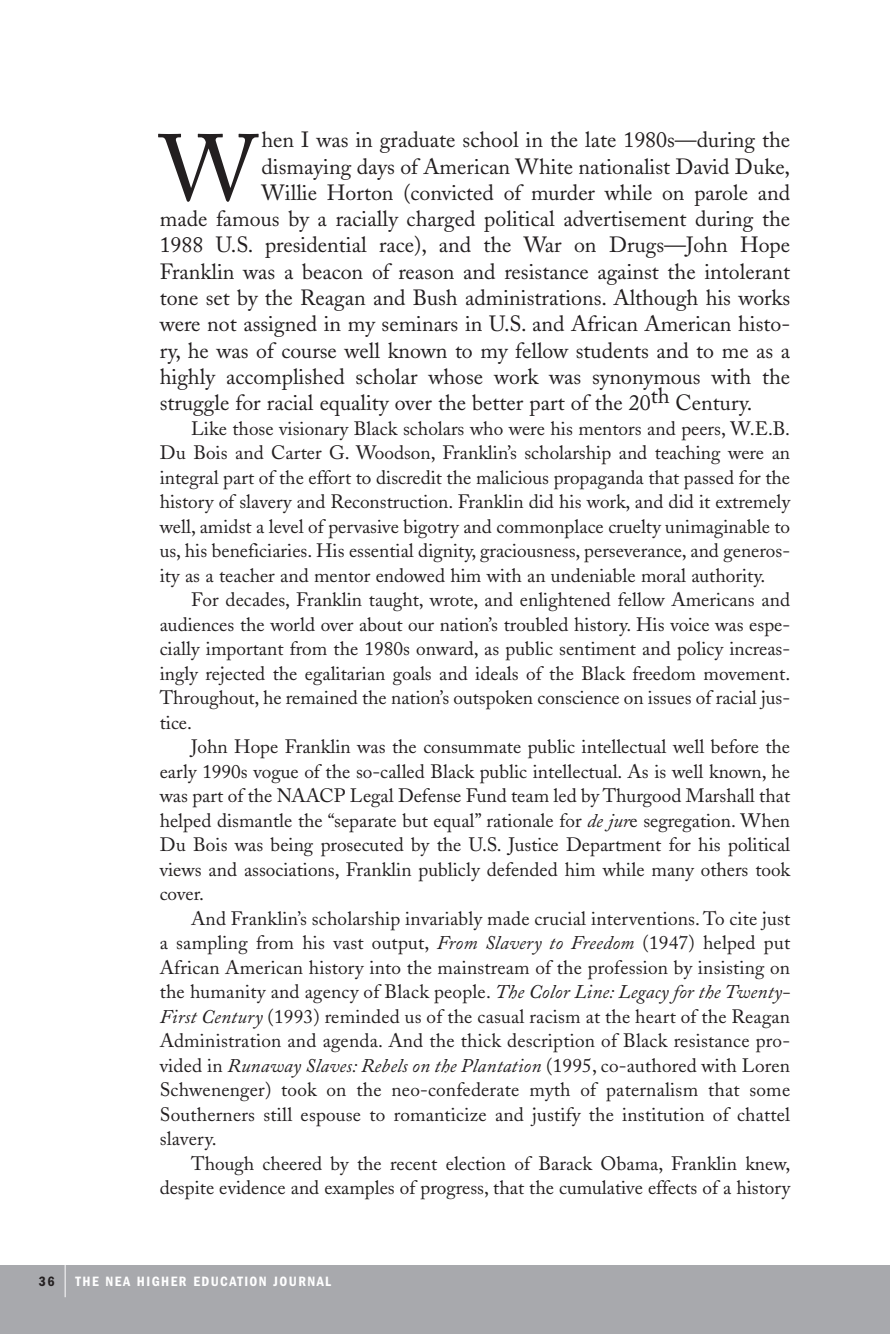
<style>
.page{position:relative;width:890px;height:1334px;background:#fff}
.page>*{position:absolute;margin:0;border:0;box-sizing:border-box;transform-origin:0 0}
.t1{font:93.1px "Adobe Caslon";color:#231f20}
.t2{font:21.88px "Adobe Caslon";color:#231f20}
.t3{font:19.25px/24.5px "Adobe Caslon";color:#231f20;text-align:justify}
.t4{font:600 condensed 14px "Franklin Gothic";letter-spacing:.1em;color:#fff}
.t5{font:600 condensed 14px "Franklin Gothic";color:#231f20}
.s1{font-style:italic}
</style>
<div class="page">
<div style="left:0;top:1265px;width:889px;height:69px;background:#a8a9ad"></div>
<h1 class="t1" style="left:160px;top:134px;width:99px">W</h1>
<p class="t2" style="left:261px;top:132px;width:530px">hen I was in graduate school in the late 1980s—during the</p>
<p class="t2" style="left:261px;top:158px;width:530px">dismaying days of American White nationalist David Duke,</p>
<p class="t2" style="left:261px;top:184px;width:530px">Willie Horton (convicted of murder while on parole and</p>
<p class="t2" style="left:160px;top:211px;width:632px">made famous by a racially charged political advertisement during the</p>
<p class="t2" style="left:160px;top:237px;width:632px">1988 U.S. presidential race), and the War on Drugs—John Hope</p>
<p class="t2" style="left:160px;top:263px;width:632px">Franklin was a beacon of reason and resistance against the intolerant</p>
<p class="t2" style="left:160px;top:289px;width:632px">tone set by the Reagan and Bush administrations. Although his works</p>
<p class="t2" style="left:160px;top:316px;width:632px">were not assigned in my seminars in U.S. and African American histo-</p>
<p class="t2" style="left:160px;top:342px;width:632px">ry, he was of course well known to my fellow students and to me as a</p>
<p class="t2" style="left:160px;top:368px;width:631px">highly accomplished scholar whose work was synonymous with the</p>
<p class="t2" style="left:160px;top:394px;width:594px">struggle for racial equality over the better part of the 20th Century.</p>
<p class="t3" style="left:160px;top:418px;width:632px;text-indent:31px">Like those visionary Black scholars who were his mentors and peers, W.E.B.<br>Du Bois and Carter G. Woodson, Franklin’s scholarship and teaching were an integral part of the effort to discredit the malicious propaganda that passed for the history of slavery and Reconstruction. Franklin did his work, and did it extremely well, amidst a level of pervasive bigotry and commonplace cruelty unimaginable to us, his beneficiaries. His essential dignity, graciousness, perseverance, and generos&shy;ity as a teacher and mentor endowed him with an undeniable moral authority.</p>
<p class="t3" style="left:160px;top:589px;width:632px;text-indent:31px">For decades, Franklin taught, wrote, and enlightened fellow Americans and audiences the world over about our nation’s troubled history. His voice was espe&shy;cially important from the 1980s onward, as public sentiment and policy increas&shy;ingly rejected the egalitarian goals and ideals of the Black freedom movement.<br>Throughout, he remained the nation’s outspoken conscience on issues of racial jus&shy;tice.</p>
<p class="t3" style="left:160px;top:736px;width:632px;text-indent:31px">John Hope Franklin was the consummate public intellectual well before the early 1990s vogue of the so-called Black public intellectual. As is well known, he was part of the NAACP Legal Defense Fund team led by Thurgood Marshall that helped dismantle the “separate but equal” rationale for <span class="s1">de jur</span>e segregation. When Du Bois was being prosecuted by the U.S. Justice Department for his political views and associations, Franklin publicly defended him while many others took cover.</p>
<p class="t3" style="left:160px;top:908px;width:632px;text-indent:31px">And Franklin’s scholarship invariably made crucial interventions. To cite just a sampling from his vast output, <span class="s1">From Slavery to Freedom</span> (1947) helped put African American history into the mainstream of the profession by insisting on the humanity and agency of Black people. <span class="s1">The Color Line: Legacy for the Twenty-First Century</span> (1993) reminded us of the casual racism at the heart of the Reagan Administration and agenda. And the thick description of Black resistance pro&shy;vided in <span class="s1">Runaway Slaves: Rebels on the Plantation</span> (1995, co-authored with Loren Schwenenger) took on the neo-confederate myth of paternalism that some Southerners still espouse to romanticize and justify the institution of chattel slavery.</p>
<p class="t3" style="left:160px;top:1153px;width:632px;text-align:right">Though cheered by the recent election of Barack Obama, Franklin knew, despite evidence and examples of progress, that the cumulative effects of a history</p>
<p class="t5" style="left:39px;top:1276px;width:17px">36</p>
<p class="t4" style="left:76px;top:1276px;width:257px">THE NEA HIGHER EDUCATION JOURNAL</p>
</div>
